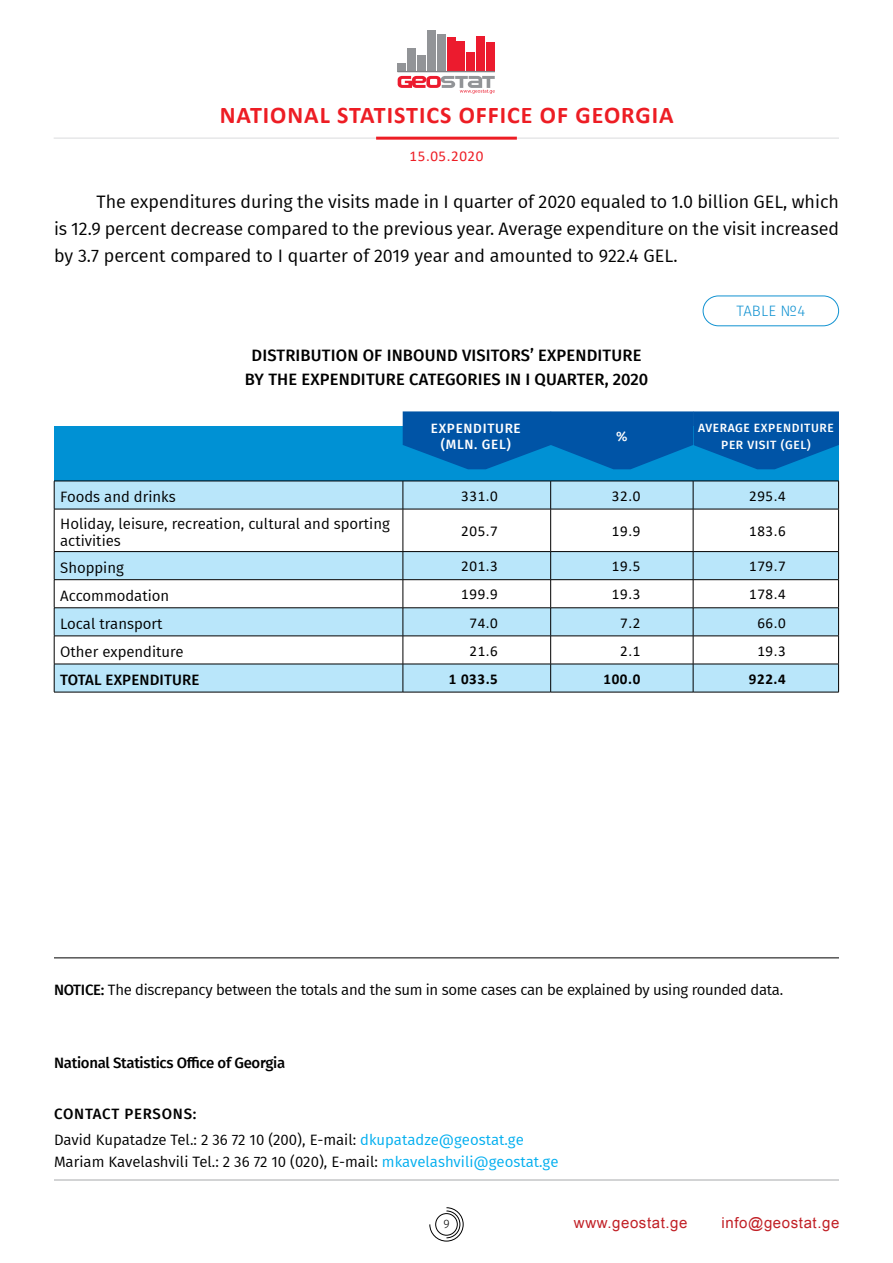
<style>
.page{position:relative;width:893px;height:1263px;background:#fff}
.page>*{position:absolute;margin:0;border:0;box-sizing:border-box;transform-origin:0 0}
.t1{font:700 24px "Calibri";letter-spacing:.04em;color:#ed1d24}
.t2{font:18px/27px "Fira GO";color:#000;text-align:justify}
.t3{font:500 16.5px/24px "Fira GO";letter-spacing:.01em;color:#000;text-align:center}
.t4{font:15px/21.6px "Fira GO";color:#000}
.t5{font:15px "Fira GO";letter-spacing:-.02em;color:#000}
.t6{font:15px "Calibri";letter-spacing:.04em;color:#000}
.t7{font:500 15px "Fira GO";letter-spacing:-.02em;color:#000}
.t8{font:15px "BPG Ingiri Arial";letter-spacing:.04em;color:#c12026}
.t9{font:500 15px "Fira GO";letter-spacing:.01em;color:#000}
.t10{font:700 15px "Calibri";letter-spacing:.04em;color:#000}
.t11{font:500 15px "Fira GO";letter-spacing:.05em;color:#000}
.t12{font:15px "Calibri";letter-spacing:.04em;color:#ed1d24}
.t13{font:300 15px "Fira GO";letter-spacing:.01em;color:#1192d1}
.t14{font:500 13.5px/16.5px "Fira GO";letter-spacing:.05em;color:#fff;text-align:center}
.t15{font:500 12px/16.5px "Fira GO";letter-spacing:.05em;color:#fff;text-align:center}
.t16{font:300 12px "Fira GO";color:#000}
.s1{font-weight:500}
.s2{color:#00aeef}
</style>
<div class="page">
<svg style="left:429px;top:1207px;width:35px;height:34px"></svg>
<hr style="left:54px;top:1179px;width:785px;height:1px;background:#a7a9ac">
<hr style="left:54px;top:137px;width:785px;height:2px;background:#e6e7e8">
<hr style="left:376px;top:137px;width:141px;height:3px;background:#ed1d24">
<div style="left:398px;top:63px;width:8px;height:9px;background:#929497"></div>
<div style="left:407px;top:48px;width:9px;height:24px;background:#929497"></div>
<div style="left:417px;top:56px;width:9px;height:16px;background:#929497"></div>
<div style="left:427px;top:31px;width:9px;height:41px;background:#929497"></div>
<div style="left:437px;top:35px;width:9px;height:37px;background:#929497"></div>
<div style="left:447px;top:37px;width:8px;height:35px;background:#ec1b2e"></div>
<div style="left:457px;top:42px;width:8px;height:30px;background:#ec1b2e"></div>
<div style="left:466px;top:52px;width:9px;height:20px;background:#ec1b2e"></div>
<div style="left:476px;top:36px;width:9px;height:36px;background:#ec1b2e"></div>
<div style="left:486px;top:42px;width:9px;height:30px;background:#ec1b2e"></div>
<hr style="left:398px;top:71px;width:97px;height:1px;background:#808184">
<svg style="left:398px;top:76px;width:97px;height:18px"></svg>
<div style="left:54px;top:426px;width:497px;height:55px;background:#0091d4"></div>
<div style="left:693px;top:426px;width:146px;height:55px;background:#0091d4"></div>
<div style="left:551px;top:426px;width:142px;height:55px;background:#0091d4"></div>
<svg style="left:403px;top:411px;width:436px;height:58px"></svg>
<svg style="left:54px;top:481px;width:785px;height:211px"></svg>
<hr style="left:403px;top:664px;width:148px;height:1px;background:#000">
<hr style="left:551px;top:664px;width:142px;height:1px;background:#000">
<hr style="left:693px;top:664px;width:146px;height:1px;background:#000">
<hr style="left:54px;top:692px;width:349px;height:1px;background:#000">
<hr style="left:403px;top:692px;width:148px;height:1px;background:#000">
<hr style="left:551px;top:692px;width:142px;height:1px;background:#000">
<hr style="left:693px;top:692px;width:146px;height:1px;background:#000">
<div style="left:703px;top:296px;width:136px;height:30px;border:1px solid #1192d1;border-radius:15px"></div>
<hr style="left:54px;top:958px;width:785px;height:1px;background:#000">
<h1 class="t1" style="left:220px;top:98px;width:455px">NATIONAL STATISTICS OFFICE OF GEORGIA</h1>
<p class="t12" style="left:410px;top:145px;width:75px">15.05.2020</p>
<p class="t2" style="left:54px;top:188px;width:786px;text-indent:43px">The expenditures during the visits made in I quarter of 2020 equaled to 1.0 billion GEL, which is 12.9 percent decrease compared to the previous year. Average expenditure on the visit increased by 3.7 percent compared to I quarter of 2019 year and amounted to 922.4 GEL.</p>
<p class="t3" style="left:245px;top:343px;width:405px">DISTRIBUTION OF INBOUND VISITORS’ EXPENDITURE<br>BY THE EXPENDITURE CATEGORIES IN I QUARTER, 2020</p>
<p class="t13" style="left:736px;top:302px;width:70px">TABLE №4</p>
<p class="t14" style="left:431px;top:420px;width:91px">EXPENDITURE (MLN. GEL)</p>
<p class="t15" style="left:698px;top:420px;width:137px">AVERAGE EXPENDITURE<br>PER VISIT (GEL)</p>
<p class="t14" style="left:616px;top:428px;width:13px">%</p>
<p class="t4" style="left:60px;top:486px;width:117px">Foods and drinks</p>
<p class="t6" style="left:461px;top:485px;width:38px">331.0</p>
<p class="t6" style="left:612px;top:485px;width:30px">32.0</p>
<p class="t6" style="left:749px;top:485px;width:38px">295.4</p>
<p class="t4" style="left:60px;top:516px;width:331px;line-height:16.5px">Holiday, leisure, recreation, cultural and sporting activities</p>
<p class="t6" style="left:461px;top:521px;width:38px">205.7</p>
<p class="t6" style="left:612px;top:521px;width:30px">19.9</p>
<p class="t6" style="left:749px;top:521px;width:38px">183.6</p>
<p class="t4" style="left:60px;top:557px;width:65px">Shopping</p>
<p class="t6" style="left:461px;top:556px;width:38px">201.3</p>
<p class="t6" style="left:612px;top:556px;width:30px">19.5</p>
<p class="t6" style="left:749px;top:556px;width:38px">179.7</p>
<p class="t4" style="left:60px;top:585px;width:111px">Accommodation</p>
<p class="t6" style="left:461px;top:584px;width:38px">199.9</p>
<p class="t6" style="left:612px;top:584px;width:30px">19.3</p>
<p class="t6" style="left:749px;top:584px;width:38px">178.4</p>
<p class="t4" style="left:60px;top:613px;width:104px">Local transport</p>
<p class="t6" style="left:469px;top:612px;width:30px">74.0</p>
<p class="t6" style="left:620px;top:612px;width:22px">7.2</p>
<p class="t6" style="left:757px;top:612px;width:30px">66.0</p>
<p class="t4" style="left:60px;top:641px;width:125px">Other expenditure</p>
<p class="t6" style="left:469px;top:640px;width:30px">21.6</p>
<p class="t6" style="left:620px;top:640px;width:22px">2.1</p>
<p class="t6" style="left:757px;top:640px;width:30px">19.3</p>
<p class="t9" style="left:60px;top:671px;width:141px">TOTAL EXPENDITURE</p>
<p class="t10" style="left:449px;top:668px;width:51px">1 033.5</p>
<p class="t10" style="left:603px;top:668px;width:38px">100.0</p>
<p class="t10" style="left:749px;top:668px;width:38px">922.4</p>
<p class="t5" style="left:54px;top:981px;width:731px"><span class="s1">NOTICE:</span> The discrepancy between the totals and the sum in some cases can be explained by using rounded data.</p>
<p class="t7" style="left:54px;top:1054px;width:233px">National Statistics Office of Georgia</p>
<p class="t11" style="left:54px;top:1105px;width:144px">CONTACT PERSONS:</p>
<p class="t4" style="left:54px;top:1129px;width:506px">David Kupatadze Tel.: 2 36 72 10 (200), E-mail: <span class="s2">dkupatadze@geostat.ge<br></span>Mariam Kavelashvili Tel.: 2 36 72 10 (020), E-mail: <span class="s2">mkavelashvili@geostat.ge</span></p>
<p class="t16" style="left:443px;top:1217px;width:8px">9</p>
<p class="t8" style="left:574px;top:1213px;width:115px">www.geostat.ge</p>
<p class="t8" style="left:722px;top:1213px;width:119px">info@geostat.ge</p>
</div>
